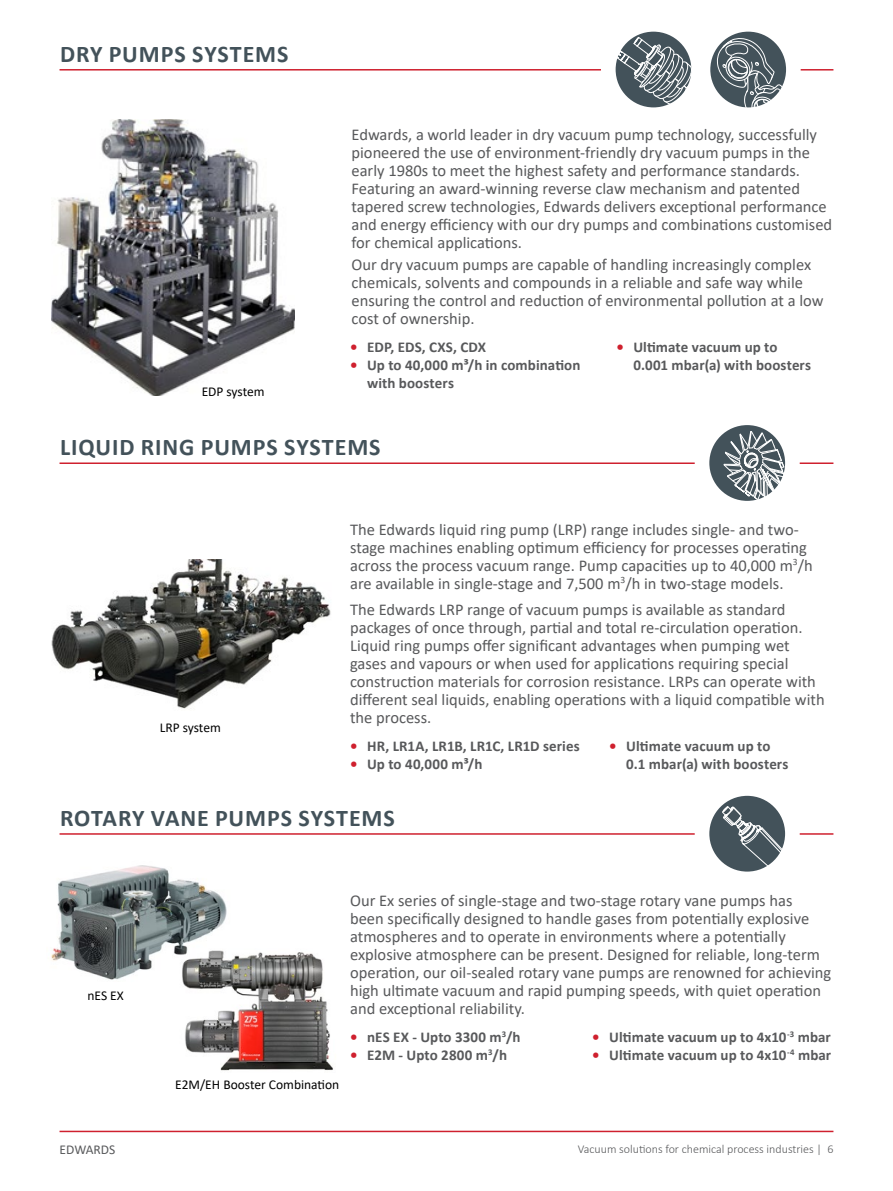
<style>
.page{position:relative;width:893px;height:1191px;background:#fff}
.page>*{position:absolute;margin:0;border:0;box-sizing:border-box;transform-origin:0 0}
.t1{font:700 24px "Calibri";letter-spacing:.035em;color:#43525a}
.t2{font:16.5px/18px "Calibri";color:#58595b}
.t3{font:700 15px/18px "Calibri";letter-spacing:.005em;color:#58595b}
.t4{font:13.5px "Calibri";color:#000}
.t5{font:13.5px "Calibri";color:#58595b}
.t6{font:300 12px "Calibri";color:#58595b}
.s1{color:#cf202e}
</style>
<div class="page">
<hr style="left:60px;top:1130px;width:773px;height:2px;background:#cf202e">
<img style="left:51px;top:865px;width:176px;height:115px">
<hr style="left:60px;top:833px;width:773px;height:1px;background:#cf202e">
<svg style="left:702px;top:788px;width:90px;height:91px"></svg>
<svg style="left:721px;top:806px;width:63px;height:64px;background:#6a757c"></svg>
<div style="left:695px;top:781px;width:105px;height:105px;border:15px solid #fff;border-radius:50%"></div>
<img style="left:52px;top:119px;width:243px;height:277px">
<hr style="left:60px;top:69px;width:773px;height:2px;background:#cf202e">
<svg style="left:608px;top:24px;width:91px;height:91px"></svg>
<svg style="left:617px;top:36px;width:73px;height:70px"></svg>
<div style="left:601px;top:17px;width:105px;height:105px;border:15px solid #fff;border-radius:50%"></div>
<svg style="left:712px;top:33px;width:73px;height:73px"></svg>
<div style="left:696px;top:17px;width:105px;height:105px;border:15px solid #fff;border-radius:50%"></div>
<hr style="left:60px;top:462px;width:773px;height:2px;background:#cf202e">
<img style="left:51px;top:560px;width:280px;height:149px">
<svg style="left:702px;top:418px;width:90px;height:90px"></svg>
<svg style="left:722px;top:431px;width:62px;height:68px"></svg>
<div style="left:695px;top:410px;width:105px;height:105px;border:15px solid #fff;border-radius:50%"></div>
<img style="left:175px;top:948px;width:158px;height:123px">
<h1 class="t1" style="left:60px;top:37px;width:230px">DRY PUMPS SYSTEMS</h1>
<p class="t4" style="left:202px;top:382px;width:64px">EDP system</p>
<p class="t2" style="left:351px;top:125px;width:482px">Edwards, a world leader in dry vacuum pump technology, successfully pioneered the use of environment-friendly dry vacuum pumps in the early 1980s to meet the highest safety and performance standards.<br>Featuring an award-winning reverse claw mechanism and patented tapered screw technologies, Edwards delivers exceptional performance and energy efficiency with our dry pumps and combinations customised for chemical applications.</p>
<p class="t2" style="left:351px;top:255px;width:474px">Our dry vacuum pumps are capable of handling increasingly complex chemicals, solvents and compounds in a reliable and safe way while ensuring the control and reduction of environmental pollution at a low cost of ownership.</p>
<p class="t3" style="left:350px;top:338px;width:137px"><span class="s1">•</span> EDP, EDS, CXS, CDX</p>
<p class="t3" style="left:367px;top:356px;width:215px;text-indent:-17px"><span class="s1">•</span> Up to 40,000 m³/h in combination with boosters</p>
<p class="t3" style="left:633px;top:338px;width:179px;text-indent:-17px"><span class="s1">•</span> Ultimate vacuum up to<br>0.001 mbar(a) with boosters</p>
<h1 class="t1" style="left:60px;top:430px;width:322px">LIQUID RING PUMPS SYSTEMS</h1>
<p class="t4" style="left:160px;top:717px;width:63px">LRP system</p>
<p class="t2" style="left:350px;top:519px;width:464px">The Edwards liquid ring pump (LRP) range includes single- and two&shy;stage machines enabling optimum efficiency for processes operating across the process vacuum range. Pump capacities up to 40,000 m<sup>3</sup>/h are available in single-stage and 7,500 m<sup>3</sup>/h in two-stage models.</p>
<p class="t2" style="left:350px;top:600px;width:476px">The Edwards LRP range of vacuum pumps is available as standard packages of once through, partial and total re-circulation operation.<br>Liquid ring pumps offer significant advantages when pumping wet gases and vapours or when used for applications requiring special construction materials for corrosion resistance. LRPs can operate with different seal liquids, enabling operations with a liquid compatible with the process.</p>
<p class="t3" style="left:350px;top:737px;width:231px"><span class="s1">•</span> HR, LR1A, LR1B, LR1C, LR1D series</p>
<p class="t3" style="left:350px;top:755px;width:134px"><span class="s1">•</span> Up to 40,000 m³/h</p>
<p class="t3" style="left:626px;top:737px;width:164px;text-indent:-17px"><span class="s1">•</span> Ultimate vacuum up to<br>0.1 mbar(a) with boosters</p>
<h1 class="t1" style="left:60px;top:801px;width:336px">ROTARY VANE PUMPS SYSTEMS</h1>
<p class="t4" style="left:87px;top:986px;width:38px">nES EX</p>
<p class="t4" style="left:175px;top:1075px;width:166px">E2M/EH Booster Combination</p>
<p class="t2" style="left:350px;top:891px;width:483px">Our Ex series of single-stage and two-stage rotary vane pumps has<br>been specifically designed to handle gases from potentially explosive atmospheres and to operate in environments where a potentially explosive atmosphere can be present. Designed for reliable, long-term operation, our oil-sealed rotary vane pumps are renowned for achieving high ultimate vacuum and rapid pumping speeds, with quiet operation and exceptional reliability.</p>
<p class="t3" style="left:350px;top:1027px;width:172px"><span class="s1">•</span> nES EX - Upto 3300 m<sup>3</sup>/h</p>
<p class="t3" style="left:350px;top:1045px;width:158px"><span class="s1">•</span> E2M - Upto 2800 m<sup>3</sup>/h</p>
<p class="t3" style="left:592px;top:1027px;width:240px"><span class="s1">•</span> Ultimate vacuum up to 4x10<sup>-3</sup> mbar</p>
<p class="t3" style="left:592px;top:1045px;width:240px"><span class="s1">•</span> Ultimate vacuum up to 4x10<sup>-4</sup> mbar</p>
<p class="t5" style="left:60px;top:1140px;width:57px">EDWARDS</p>
<p class="t6" style="left:578px;top:1141px;width:257px">Vacuum solutions for chemical process industries | 6</p>
</div>
